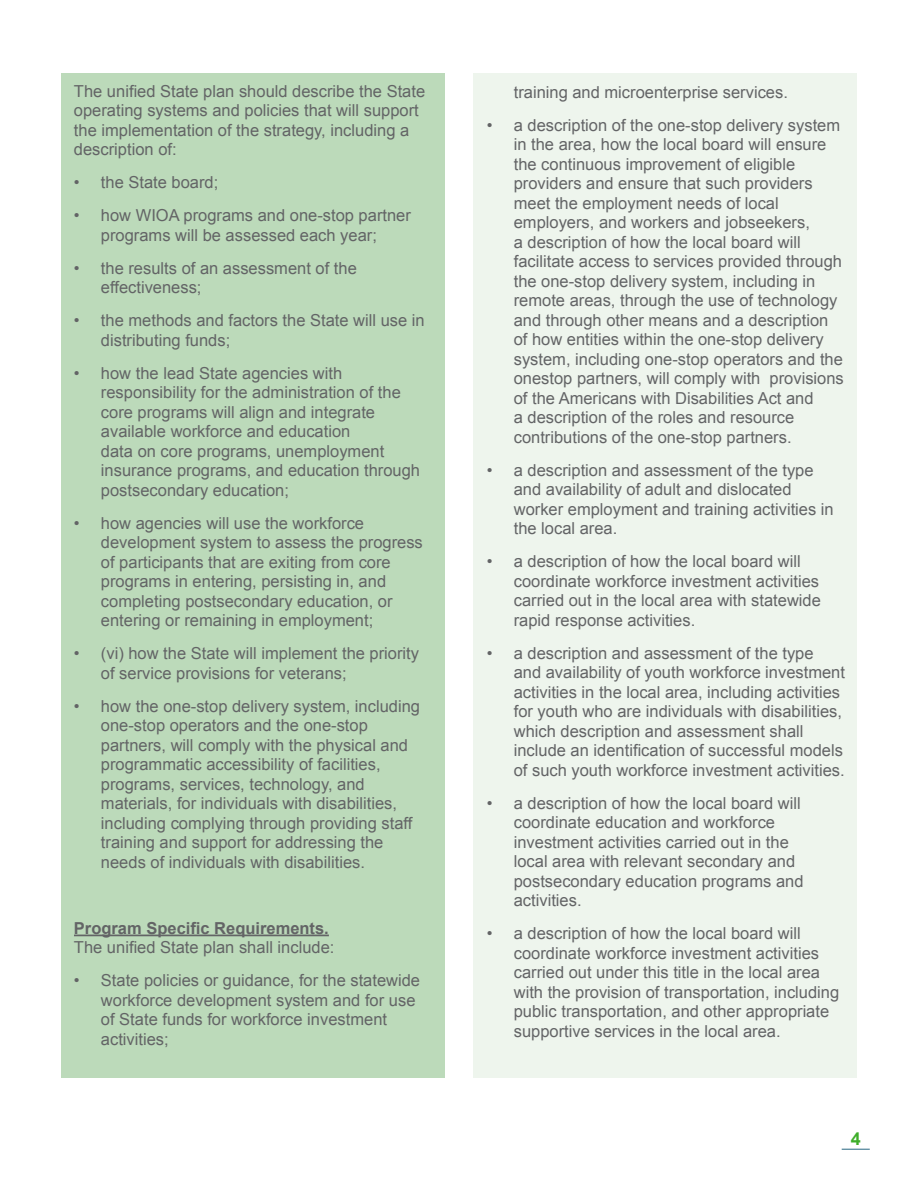
<style>
.page{position:relative;width:918px;height:1188px;background:#fff}
.page>*{position:absolute;margin:0;border:0;box-sizing:border-box;transform-origin:0 0}
.t1{font:700 18px "Arial";color:#3fae2a}
.t2{font:16.5px/19.5px "Arial";color:#636466}
.t3{font:700 16.5px "Arial";color:#636466}
</style>
<div class="page">
<svg style="left:842px;top:1149px;width:28px;height:1px"></svg>
<div style="left:473px;top:73px;width:384px;height:1005px;background:#eef5ed"></div>
<div style="left:62px;top:73px;width:383px;height:1005px;background:#bcdaba"></div>
<hr style="left:74px;top:935px;width:255px;height:1px;background:#636466">
<p class="t2" style="left:74px;top:81px;width:353px">The unified State plan should describe the State operating systems and policies that will support the implementation of the strategy, including a description of:</p>
<p class="t2" style="left:74px;top:173px;width:146px">• the State board;</p>
<p class="t2" style="left:74px;top:206px;width:338px;text-align:center">• how WIOA programs and one-stop partner programs will be assessed each year;</p>
<p class="t2" style="left:101px;top:258px;width:257px;text-indent:-27px">• the results of an assessment of the effectiveness;</p>
<p class="t2" style="left:101px;top:311px;width:325px;text-indent:-27px">• the methods and factors the State will use in distributing funds;</p>
<p class="t2" style="left:101px;top:363px;width:321px;text-indent:-27px">• how the lead State agencies with responsibility for the administration of the core programs will align and integrate available workforce and education<br>data on core programs, unemployment insurance programs, and education through postsecondary education;</p>
<p class="t2" style="left:101px;top:513px;width:323px;text-indent:-27px">• how agencies will use the workforce development system to assess the progress of participants that are exiting from core programs in entering, persisting in, and completing postsecondary education, or entering or remaining in employment;</p>
<p class="t2" style="left:101px;top:644px;width:320px;text-indent:-27px">• (vi) how the State will implement the priority of service provisions for veterans;</p>
<p class="t2" style="left:101px;top:696px;width:321px;text-indent:-27px">• how the one-stop delivery system, including one-stop operators and the one-stop partners, will comply with the physical and programmatic accessibility of facilities, programs, services, technology, and materials, for individuals with disabilities, including complying through providing staff training and support for addressing the needs of individuals with disabilities.</p>
<p class="t3" style="left:74px;top:917px;width:256px">Program Specific Requirements.</p>
<p class="t2" style="left:74px;top:938px;width:262px">The unified State plan shall include:</p>
<p class="t2" style="left:101px;top:971px;width:321px;text-indent:-27px">• State policies or guidance, for the statewide workforce development system and for use of State funds for workforce investment activities;</p>
<p class="t2" style="left:514px;top:82px;width:276px">training and microenterprise services.</p>
<p class="t2" style="left:514px;top:115px;width:332px;text-indent:-27px">• a description of the one-stop delivery system in the area, how the local board will ensure the continuous improvement of eligible providers and ensure that such providers meet the employment needs of local employers, and workers and jobseekers,<br>a description of how the local board will facilitate access to services provided through the one-stop delivery system, including in remote areas, through the use of technology and through other means and a description of how entities within the one-stop delivery system, including one-stop operators and the onestop partners, will comply with provisions of the Americans with Disabilities Act and<br>a description of the roles and resource contributions of the one-stop partners.</p>
<p class="t2" style="left:514px;top:460px;width:322px;text-indent:-27px">• a description and assessment of the type and availability of adult and dislocated worker employment and training activities in the local area.</p>
<p class="t2" style="left:514px;top:552px;width:309px;text-indent:-27px">• a description of how the local board will coordinate workforce investment activities carried out in the local area with statewide rapid response activities.</p>
<p class="t2" style="left:514px;top:643px;width:333px;text-indent:-27px">• a description and assessment of the type and availability of youth workforce investment activities in the local area, including activities for youth who are individuals with disabilities, which description and assessment shall include an identification of successful models of such youth workforce investment activities.</p>
<p class="t2" style="left:514px;top:793px;width:291px;text-indent:-27px">• a description of how the local board will coordinate education and workforce investment activities carried out in the local area with relevant secondary and postsecondary education programs and activities.</p>
<p class="t2" style="left:514px;top:924px;width:327px;text-indent:-27px">• a description of how the local board will coordinate workforce investment activities carried out under this title in the local area with the provision of transportation, including public transportation, and other appropriate supportive services in the local area.</p>
<p class="t1" style="left:851px;top:1126px;width:12px">4</p>
</div>
